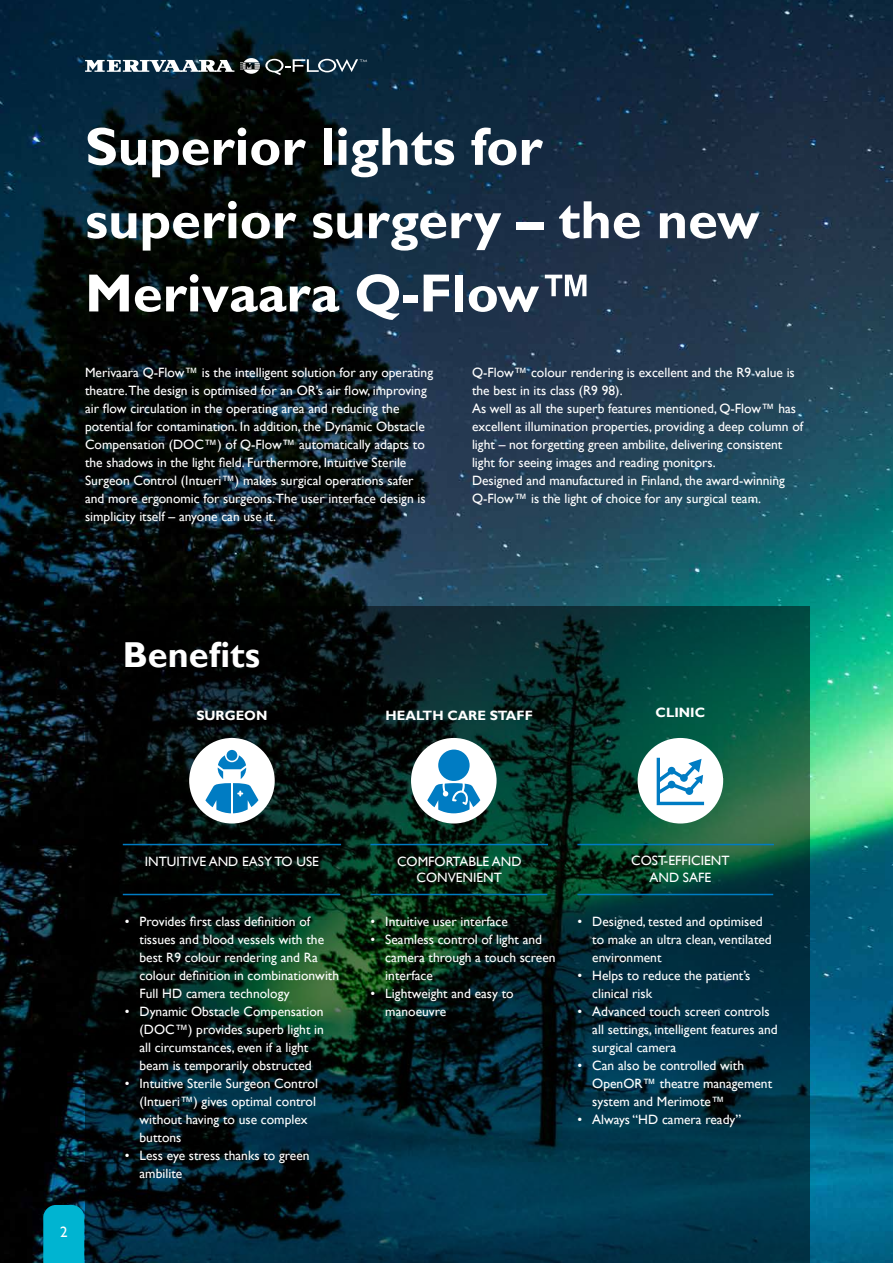
<style>
.page{position:relative;width:893px;height:1263px;background:#fff}
.page>*{position:absolute;margin:0;border:0;box-sizing:border-box;transform-origin:0 0}
.t1{font:700 54px/73.3px "Gill Sans";color:#fff}
.t2{font:700 36px "Gill Sans";color:#fff}
.t3{font:15px "Gill Sans";color:#fff}
.t4{font:13.5px/18px "Gill Sans";color:#fff}
.t5{font:700 13.5px "Gill Sans";color:#fff}
</style>
<div class="page">
<img style="left:0;top:0;width:893px;height:1263px">
<svg style="left:85px;top:606px;width:724px;height:657px;background:#05282a"></svg>
<div style="left:638px;top:738px;width:85px;height:85px;background:#fff;border-radius:50%"></div>
<svg style="left:657px;top:758px;width:47px;height:47px"></svg>
<div style="left:411px;top:738px;width:86px;height:85px;background:#fff;border-radius:50%"></div>
<div style="left:438px;top:749px;width:32px;height:32px;background:#007cc3;border-radius:50%"></div>
<svg style="left:427px;top:783px;width:53px;height:30px"></svg>
<div style="left:189px;top:738px;width:86px;height:85px;background:#fff;border-radius:50%"></div>
<svg style="left:205px;top:755px;width:53px;height:58px"></svg>
<svg style="left:225px;top:748px;width:14px;height:14px"></svg>
<div style="left:227px;top:750px;width:10px;height:11px;background:#007cc3;border-radius:50%"></div>
<hr style="left:123px;top:844px;width:218px;height:1px;background:#007cc3">
<hr style="left:123px;top:894px;width:217px;height:1px;background:#007cc3">
<hr style="left:370px;top:844px;width:178px;height:1px;background:#007cc3">
<hr style="left:370px;top:894px;width:177px;height:1px;background:#007cc3">
<hr style="left:577px;top:844px;width:197px;height:1px;background:#007cc3">
<hr style="left:577px;top:894px;width:196px;height:1px;background:#007cc3">
<svg style="left:240px;top:58px;width:127px;height:17px;background:#3f5058"></svg>
<svg style="left:85px;top:60px;width:149px;height:12px"></svg>
<div style="left:43px;top:1205px;width:41px;height:58px;background:#00b4d1"></div>
<h1 class="t1" style="left:85px;top:111px;width:676px">Superior lights for superior surgery – the new<br>Merivaara Q-Flow™</h1>
<p class="t4" style="left:85px;top:364px;width:349px">Merivaara Q-Flow™ is the intelligent solution for any operating theatre.The design is optimised for an OR’s air flow, improving air flow circulation in the operating area and reducing the potential for contamination. In addition, the Dynamic Obstacle Compensation (DOC™) of Q-Flow™ automatically adapts to the shadows in the light field. Furthermore, Intuitive Sterile Surgeon Control (Intueri™) makes surgical operations safer and more ergonomic for surgeons.The user interface design is simplicity itself – anyone can use it.</p>
<p class="t4" style="left:472px;top:364px;width:333px">Q-Flow™ colour rendering is excellent and the R9 value is the best in its class (R9 98).<br>As well as all the superb features mentioned, Q-Flow™ has excellent illumination properties, providing a deep column of light – not forgetting green ambilite, delivering consistent light for seeing images and reading monitors.<br>Designed and manufactured in Finland, the award-winning Q-Flow™ is the light of choice for any surgical team.</p>
<h2 class="t2" style="left:123px;top:633px;width:139px">Benefits</h2>
<p class="t5" style="left:196px;top:707px;width:73px">SURGEON</p>
<p class="t5" style="left:386px;top:707px;width:149px">HEALTH CARE STAFF</p>
<p class="t5" style="left:656px;top:705px;width:51px">CLINIC</p>
<p class="t3" style="left:60px;top:1223px;width:9px">2</p>
<p class="t4" style="left:145px;top:852px;width:176px">INTUITIVE AND EASY TO USE</p>
<p class="t4" style="left:140px;top:912px;width:201px;text-indent:-15px">• Provides first class definition of tissues and blood vessels with the best R9 colour rendering and Ra colour definition in combinationwith Full HD camera technology</p>
<p class="t4" style="left:140px;top:1002px;width:186px;text-indent:-15px">• Dynamic Obstacle Compensation (DOC™) provides superb light in all circumstances, even if a light beam is temporarily obstructed</p>
<p class="t4" style="left:140px;top:1074px;width:180px;text-indent:-15px">• Intuitive Sterile Surgeon Control (Intueri™) gives optimal control without having to use complex buttons</p>
<p class="t4" style="left:140px;top:1146px;width:172px;text-indent:-15px">• Less eye stress thanks to green ambilite</p>
<p class="t4" style="left:397px;top:853px;width:126px;line-height:16.2px;text-align:center">COMFORTABLE AND<br>CONVENIENT</p>
<p class="t4" style="left:370px;top:912px;width:139px">• Intuitive user interface</p>
<p class="t4" style="left:385px;top:930px;width:172px;text-indent:-15px">• Seamless control of light and camera through a touch screen interface</p>
<p class="t4" style="left:385px;top:984px;width:130px;text-indent:-15px">• Lightweight and easy to manoeuvre</p>
<p class="t4" style="left:631px;top:853px;width:100px;line-height:16.2px;text-align:center">COST-EFFICIENT<br>AND SAFE</p>
<p class="t4" style="left:592px;top:912px;width:181px;text-indent:-15px">• Designed, tested and optimised to make an ultra clean, ventilated environment</p>
<p class="t4" style="left:592px;top:966px;width:160px;text-indent:-15px">• Helps to reduce the patient’s clinical risk</p>
<p class="t4" style="left:592px;top:1002px;width:187px;text-indent:-15px">• Advanced touch screen controls all settings, intelligent features and surgical camera</p>
<p class="t4" style="left:592px;top:1056px;width:181px;text-indent:-15px">• Can also be controlled with<br>OpenOR™ theatre management system and Merimote™</p>
<p class="t4" style="left:577px;top:1110px;width:165px">• Always “HD camera ready”</p>
</div>
